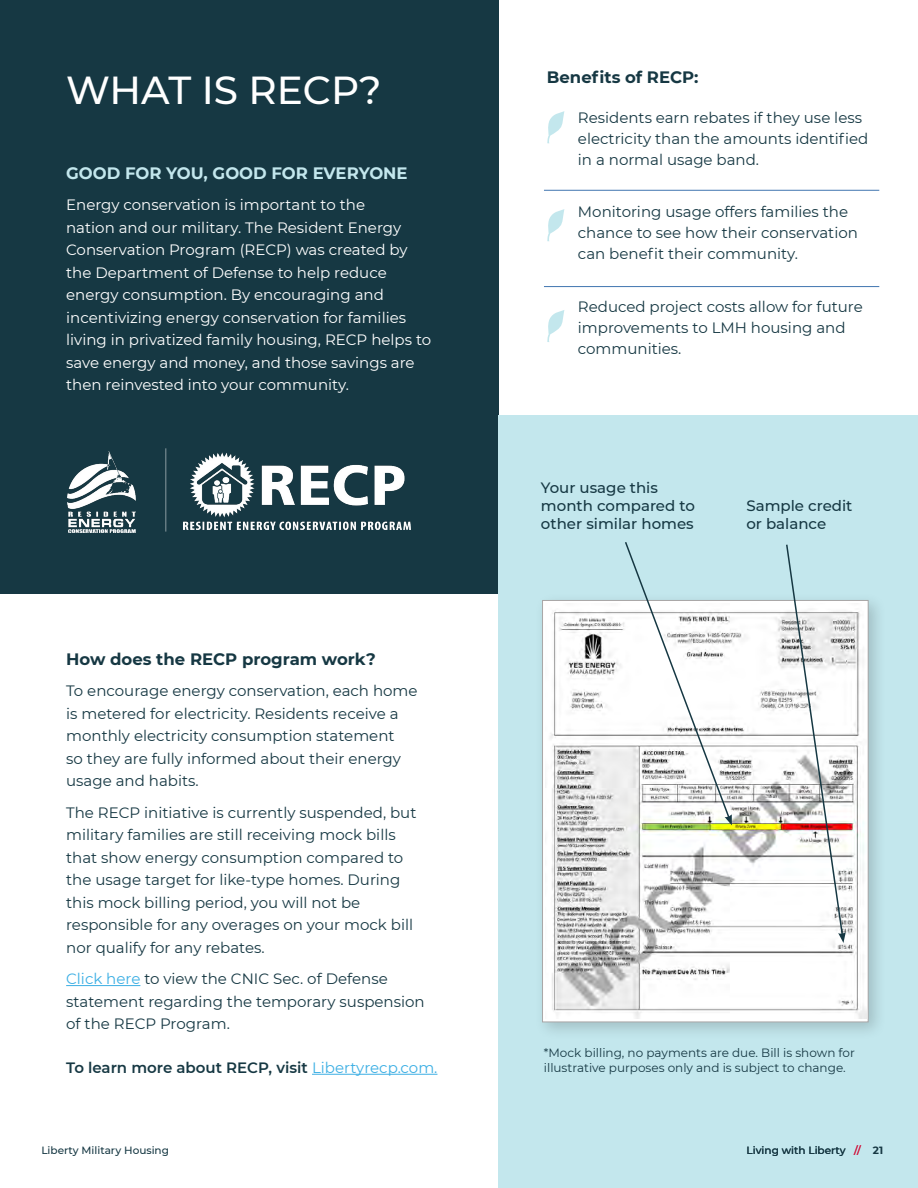
<style>
.page{position:relative;width:918px;height:1188px;background:#fff}
.page>*{position:absolute;margin:0;border:0;box-sizing:border-box;transform-origin:0 0}
.t1{font:500 39px "Montserrat";color:#fff}
.t2{font:700 16.5px "Montserrat";color:#163843}
.t3{font:700 16.5px "Montserrat";color:#c3e7ed}
.t4{font:15px/22.5px "Montserrat";color:#163843}
.t5{font:15px/22.5px "Montserrat";color:#fff}
.t6{font:500 15px/18px "Montserrat";color:#163843}
.t7{font:600 15px "Montserrat";color:#163843}
.t8{font:12px "Montserrat";color:#163843}
.t9{font:500 10.5px "Montserrat";color:#163843}
.s1{color:#3cafe4}
.s2{font-weight:400;color:#3cafe4}
.s3{color:#cf1f46}
.s4{font-weight:700}
</style>
<div class="page">
<div style="left:0;top:0;width:499px;height:594px;background:#163843"></div>
<hr style="left:66px;top:985px;width:74px;height:1px;background:#3cafe4">
<img style="left:183px;top:452px;width:227px;height:78px">
<img style="left:68px;top:451px;width:68px;height:82px">
<hr style="left:165px;top:448px;width:1px;height:84px;background:#fff">
<hr style="left:544px;top:190px;width:335px;height:1px;background:#4176b0">
<hr style="left:544px;top:286px;width:335px;height:1px;background:#4176b0">
<svg style="left:547px;top:209px;width:17px;height:32px"></svg>
<svg style="left:547px;top:310px;width:17px;height:32px"></svg>
<svg style="left:547px;top:111px;width:17px;height:32px"></svg>
<div style="left:499px;top:416px;width:419px;height:772px;background:#c3e7ed"></div>
<div style="left:535px;top:592px;width:352px;height:449px;background:#000;opacity:.17"></div>
<img style="left:545px;top:603px;width:321px;height:416px">
<svg style="left:624px;top:542px;width:108px;height:283px"></svg>
<svg style="left:785px;top:544px;width:61px;height:399px;background:#dfe1e2"></svg>
<hr style="left:312px;top:1074px;width:125px;height:1px;background:#3cafe4">
<h1 class="t1" style="left:66px;top:63px;width:317px">WHAT IS RECP?</h1>
<p class="t3" style="left:66px;top:161px;width:343px">GOOD FOR YOU, GOOD FOR EVERYONE</p>
<p class="t5" style="left:66px;top:193px;width:367px">Energy conservation is important to the<br>nation and our military. The Resident Energy Conservation Program (RECP) was created by the Department of Defense to help reduce energy consumption. By encouraging and incentivizing energy conservation for families living in privatized family housing, RECP helps to save energy and money, and those savings are then reinvested into your community.</p>
<p class="t2" style="left:66px;top:647px;width:311px">How does the RECP program work?</p>
<p class="t4" style="left:66px;top:679px;width:353px">To encourage energy conservation, each home is metered for electricity. Residents receive a monthly electricity consumption statement<br>so they are fully informed about their energy usage and habits.</p>
<p class="t4" style="left:66px;top:801px;width:352px">The RECP initiative is currently suspended, but military families are still receiving mock bills that show energy consumption compared to the usage target for like-type homes. During this mock billing period, you will not be responsible for any overages on your mock bill nor qualify for any rebates.</p>
<p class="t4" style="left:66px;top:967px;width:360px"><span class="s1">Click here</span> to view the CNIC Sec. of Defense statement regarding the temporary suspension of the RECP Program.</p>
<p class="t2" style="left:547px;top:66px;width:153px">Benefits of RECP:</p>
<p class="t4" style="left:578px;top:106px;width:292px;line-height:21px">Residents earn rebates if they use less electricity than the amounts identified in a normal usage band.</p>
<p class="t4" style="left:578px;top:201px;width:282px;line-height:21px">Monitoring usage offers families the chance to see how their conservation can benefit their community.</p>
<p class="t4" style="left:578px;top:295px;width:286px;line-height:21px">Reduced project costs allow for future improvements to LMH housing and communities.</p>
<p class="t6" style="left:541px;top:479px;width:155px">Your usage this month compared to other similar homes</p>
<p class="t6" style="left:746px;top:497px;width:108px">Sample credit or balance</p>
<p class="t8" style="left:544px;top:1044px;width:313px">*Mock billing, no payments are due. Bill is shown for</p>
<p class="t7" style="left:66px;top:1057px;width:373px">To learn more about RECP, visit <span class="s2">Libertyrecp.com.</span></p>
<p class="t8" style="left:544px;top:1059px;width:303px">illustrative purposes only and is subject to change.</p>
<p class="t9" style="left:41px;top:1143px;width:129px">Liberty Military Housing</p>
<p class="t9" style="left:747px;top:1143px;width:138px">Living with Liberty <span class="s3">//</span> <span class="s4">21</span></p>
</div>
